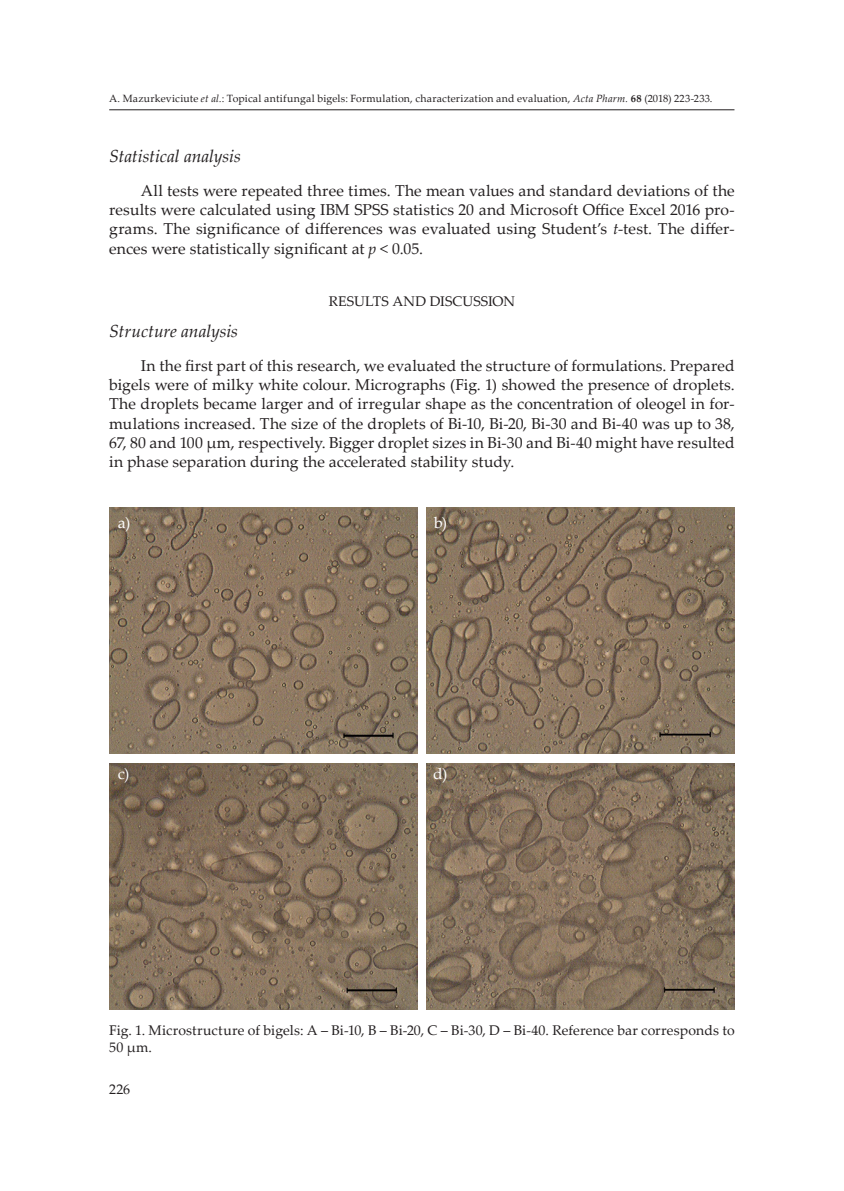
<style>
.page{position:relative;width:844px;height:1191px;background:#fff}
.page>*{position:absolute;margin:0;border:0;box-sizing:border-box;transform-origin:0 0}
.Podnaslov_2{font:italic 17.5px "Palatino Linotype";letter-spacing:-.005em;color:#231f20}
.Podnaslov_2_prvi_man{font:italic 17.5px "Palatino Linotype";letter-spacing:-.005em;color:#231f20}
.Body_Tekst{font:15.75px/19.2px "Palatino Linotype";letter-spacing:.005em;color:#231f20;text-align:justify}
.t1{font:15.75px "Palatino Linotype";color:#fff}
.slika{font:14px/17.2px "Palatino Linotype";letter-spacing:.01em;color:#231f20}
.Podnaslov_1{font:14px "Palatino Linotype";letter-spacing:.005em;color:#231f20}
.t2{font:10.5px "Palatino Linotype";letter-spacing:.015em;color:#231f20}
.s1{font-style:italic}
.s2{font-weight:700}
</style>
<div class="page">
<hr style="left:109px;top:109px;width:625px;height:1px;background:#231f20">
<img style="left:109px;top:507px;width:308px;height:246px">
<img style="left:427px;top:507px;width:307px;height:246px">
<img style="left:109px;top:763px;width:308px;height:246px">
<img style="left:427px;top:763px;width:307px;height:246px">
<p class="t2" style="left:109px;top:91px;width:604px">A. Mazurkeviciute <span class="s1">et al.</span>: Topical antifungal bigels: Formulation, characterization and evaluation, <span class="s1">Acta Pharm.</span> <span class="s2">68</span> (2018) 223-233.</p>
<p class="Podnaslov_2" style="left:109px;top:143px;width:133px">Statistical analysis</p>
<p class="Body_Tekst" style="left:109px;top:180px;width:627px;text-indent:32px">All tests were repeated three times. The mean values and standard deviations of the results were calculated using IBM SPSS statistics 20 and Microsoft Office Excel 2016 pro&shy;grams. The significance of differences was evaluated using Student’s <span class="s1">t</span>-test. The differ&shy;ences were statistically significant at <span class="s1">p</span> &lt; 0.05.</p>
<p class="Podnaslov_1" style="left:329px;top:291px;width:188px">RESULTS AND DISCUSSION</p>
<p class="Podnaslov_2_prvi_man" style="left:109px;top:318px;width:130px">Structure analysis</p>
<p class="Body_Tekst" style="left:109px;top:355px;width:627px;text-indent:32px">In the first part of this research, we evaluated the structure of formulations. Prepared bigels were of milky white colour. Micrographs (Fig. 1) showed the presence of droplets.<br>The droplets became larger and of irregular shape as the concentration of oleogel in for&shy;mulations increased. The size of the droplets of Bi-10, Bi-20, Bi-30 and Bi-40 was up to 38, 67, 80 and 100 µm, respectively. Bigger droplet sizes in Bi-30 and Bi-40 might have resulted in phase separation during the accelerated stability study.</p>
<p class="t1" style="left:118px;top:511px;width:14px">a)</p>
<p class="t1" style="left:434px;top:511px;width:14px">b)</p>
<p class="t1" style="left:118px;top:763px;width:13px">c)</p>
<p class="t1" style="left:433px;top:763px;width:16px">d)</p>
<p class="slika" style="left:109px;top:1020px;width:627px">Fig. 1. Microstructure of bigels: A – Bi-10, B – Bi-20, C – Bi-30, D – Bi-40. Reference bar corresponds to<br>50 µm.</p>
<p class="slika" style="left:109px;top:1080px;width:22px">226</p>
</div>
